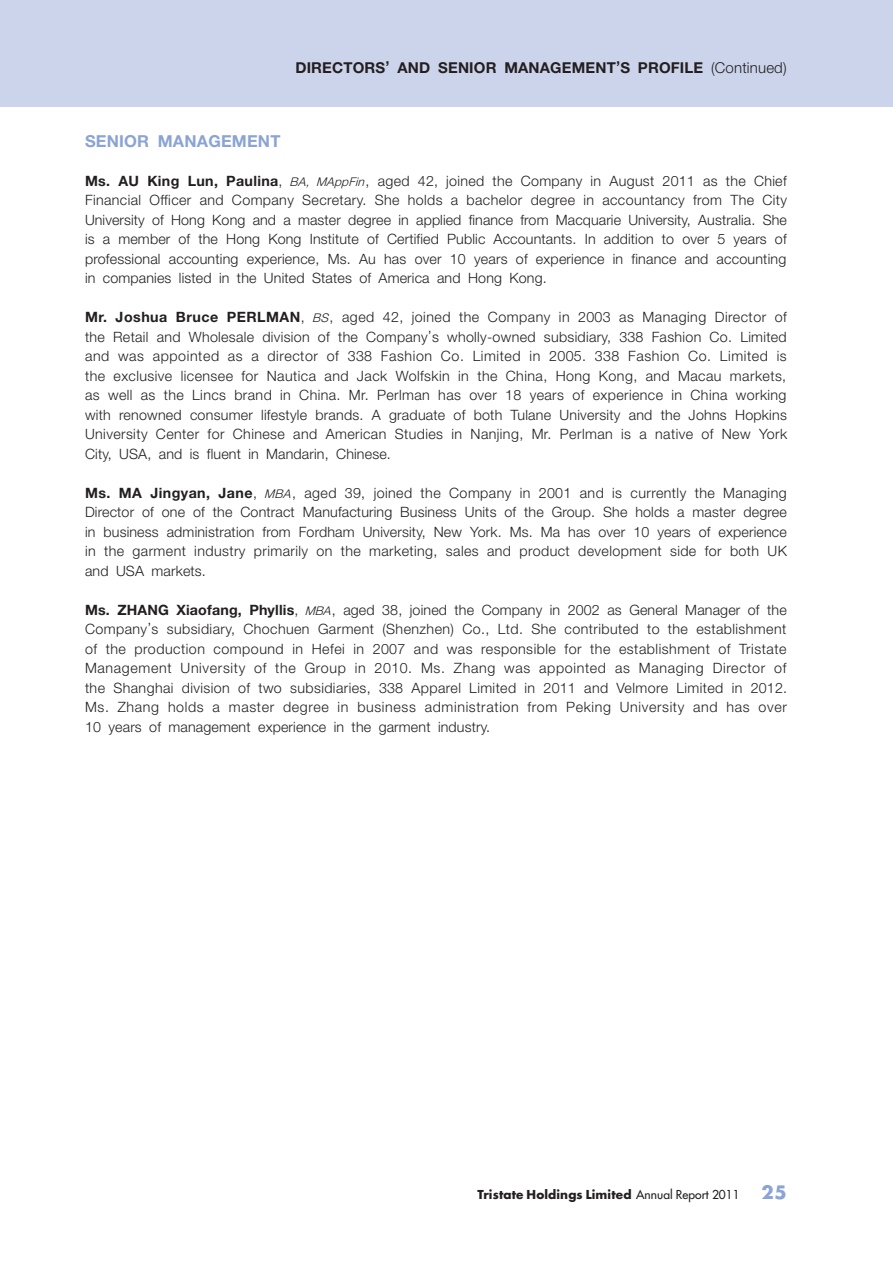
<style>
.page{position:relative;width:893px;height:1263px;background:#fff}
.page>*{position:absolute;margin:0;border:0;box-sizing:border-box;transform-origin:0 0}
.Heading_1{font:700 16.5px "Helvetica Neue LT Std";letter-spacing:.01em;color:#8ba4d4}
.Body_Text{font:700 15px "Helvetica Neue LT Std";letter-spacing:.01em;color:#231f20}
.Body_Text-2{font:300 14.25px/19.5px "Helvetica Neue LT Std";letter-spacing:.015em;color:#231f20;text-align:justify}
.t1{font:700 12px "Futura Std";letter-spacing:.01em;color:#231f20}
.s1{font-weight:300}
.s2{font-weight:700}
.s3{font-style:italic;font-size:12px}
.s4{font-weight:500}
.s5{font-size:18px;color:#8ba4d4}
</style>
<div class="page">
<div style="left:0;top:0;width:893px;height:106px;background:#ccd4eb"></div>
<p class="Body_Text" style="left:295px;top:58px;width:493px">DIRECTORS’ AND SENIOR MANAGEMENT’S PROFILE <span class="s1">(Continued)</span></p>
<p class="Heading_1" style="left:85px;top:130px;width:197px">SENIOR MANAGEMENT</p>
<p class="Body_Text-2" style="left:85px;top:170px;width:703px"><span class="s2">Ms. AU King Lun, Paulina</span>, <span class="s3">BA, MAppFin</span>, aged 42, joined the Company in August 2011 as the Chief Financial Officer and Company Secretary. She holds a bachelor degree in accountancy from The City University of Hong Kong and a master degree in applied finance from Macquarie University, Australia. She is a member of the Hong Kong Institute of Certified Public Accountants. In addition to over 5 years of professional accounting experience, Ms. Au has over 10 years of experience in finance and accounting in companies listed in the United States of America and Hong Kong.</p>
<p class="Body_Text-2" style="left:85px;top:307px;width:704px"><span class="s2">Mr. Joshua Bruce PERLMAN</span>, <span class="s3">BS</span>, aged 42, joined the Company in 2003 as Managing Director of the Retail and Wholesale division of the Company’s wholly-owned subsidiary, 338 Fashion Co. Limited and was appointed as a director of 338 Fashion Co. Limited in 2005. 338 Fashion Co. Limited is the exclusive licensee for Nautica and Jack Wolfskin in the China, Hong Kong, and Macau markets, as well as the Lincs brand in China. Mr. Perlman has over 18 years of experience in China working with renowned consumer lifestyle brands. A graduate of both Tulane University and the Johns Hopkins University Center for Chinese and American Studies in Nanjing, Mr. Perlman is a native of New York City, USA, and is fluent in Mandarin, Chinese.</p>
<p class="Body_Text-2" style="left:85px;top:482px;width:703px"><span class="s2">Ms. MA Jingyan, Jane</span>, <span class="s3">MBA</span>, aged 39, joined the Company in 2001 and is currently the Managing Director of one of the Contract Manufacturing Business Units of the Group. She holds a master degree in business administration from Fordham University, New York. Ms. Ma has over 10 years of experience in the garment industry primarily on the marketing, sales and product development side for both UK and USA markets.</p>
<p class="Body_Text-2" style="left:85px;top:599px;width:704px"><span class="s2">Ms. ZHANG Xiaofang, Phyllis</span>, <span class="s3">MBA</span>, aged 38, joined the Company in 2002 as General Manager of the Company’s subsidiary, Chochuen Garment (Shenzhen) Co., Ltd. She contributed to the establishment of the production compound in Hefei in 2007 and was responsible for the establishment of Tristate Management University of the Group in 2010. Ms. Zhang was appointed as Managing Director of the Shanghai division of two subsidiaries, 338 Apparel Limited in 2011 and Velmore Limited in 2012.<br>Ms. Zhang holds a master degree in business administration from Peking University and has over 10 years of management experience in the garment industry.</p>
<p class="t1" style="left:477px;top:1187px;width:311px">Tristate Holdings Limited <span class="s4">Annual Report 2011</span> <span class="s5">25</span></p>
</div>
